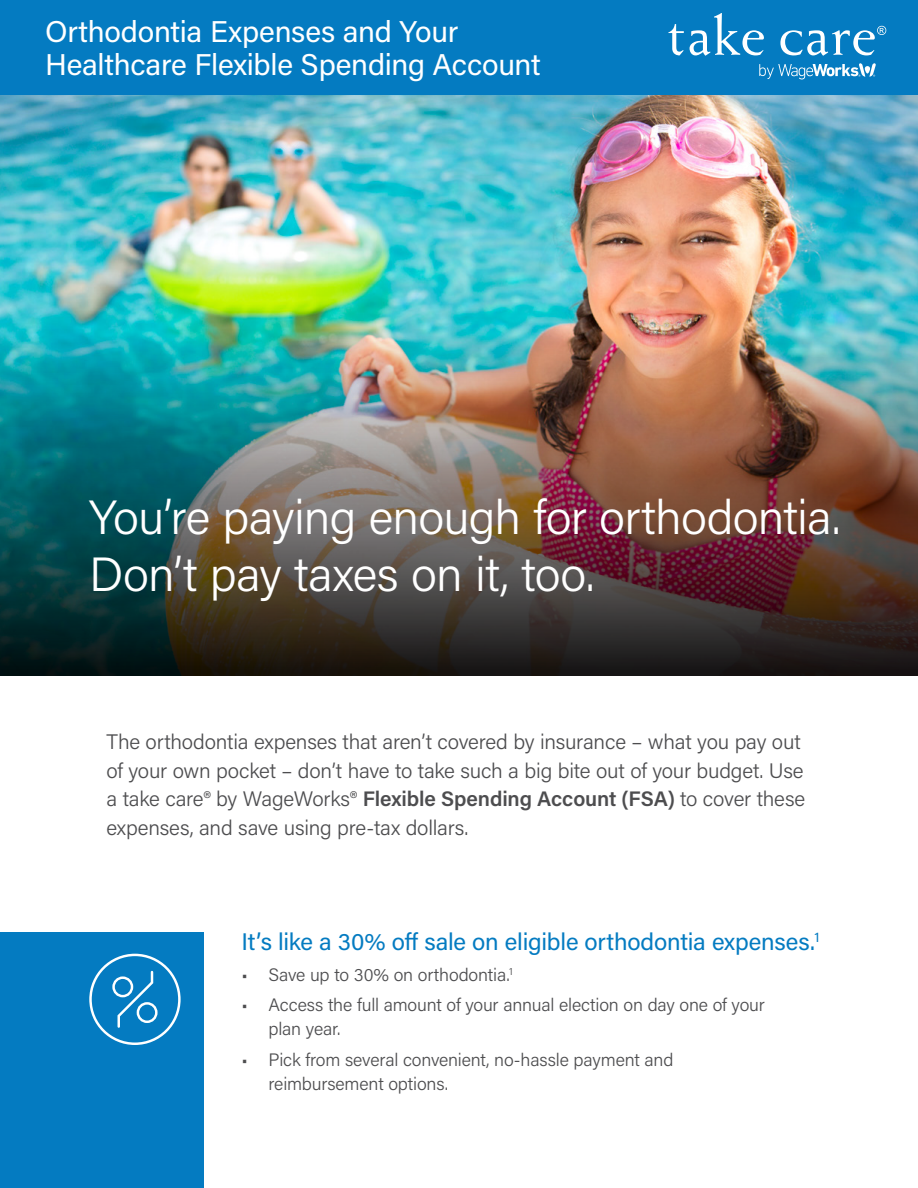
<style>
.page{position:relative;width:918px;height:1188px;background:#fff}
.page>*{position:absolute;margin:0;border:0;box-sizing:border-box;transform-origin:0 0}
.t1{font:300 48px/57px "Acumin Pro";letter-spacing:-.015em;color:#fff}
.t2{font:30px/33px "Acumin Pro";letter-spacing:-.01em;color:#fff}
.t3{font:24px "Acumin Pro";letter-spacing:-.005em;color:#047bc1}
.t4{font:300 21px/28.5px "Acumin Pro";letter-spacing:-.01em;color:#4d4d4f}
.t5{font:300 18px/24px "Acumin Pro";letter-spacing:-.01em;color:#4d4d4f}
.s1{font-weight:600}
</style>
<div class="page">
<img style="left:0;top:94px;width:918px;height:235px">
<div style="left:0;top:932px;width:204px;height:256px;background:#047bc1"></div>
<img style="left:0;top:329px;width:918px;height:347px">
<div style="left:89px;top:954px;width:92px;height:91px;border:2px solid #fff;border-radius:50%"></div>
<svg style="left:112px;top:970px;width:46px;height:58px"></svg>
<div style="left:0;top:0;width:918px;height:94px;background:#047bc1"></div>
<svg style="left:668px;top:24px;width:16px;height:31px"></svg>
<svg style="left:690px;top:13px;width:74px;height:43px"></svg>
<svg style="left:780px;top:26px;width:106px;height:30px"></svg>
<svg style="left:759px;top:63px;width:117px;height:16px"></svg>
<h2 class="t2" style="left:45px;top:14px;width:497px">Orthodontia Expenses and Your<br>Healthcare Flexible Spending Account</h2>
<h1 class="t1" style="left:89px;top:487px;width:753px">You’re paying enough for orthodontia.<br>Don’t pay taxes on it, too.</h1>
<p class="t4" style="left:106px;top:727px;width:700px">The orthodontia expenses that aren’t covered by insurance – what you pay out of your own pocket – don’t have to take such a big bite out of your budget. Use a take care® by WageWorks® <span class="s1">Flexible Spending Account (FSA)</span> to cover these expenses, and save using pre-tax dollars.</p>
<p class="t3" style="left:241px;top:925px;width:579px">It’s like a 30% off sale on eligible orthodontia expenses.<sup>1</sup></p>
<p class="t5" style="left:241px;top:962px;width:273px">• Save up to 30% on orthodontia.<sup>1</sup></p>
<p class="t5" style="left:268px;top:992px;width:498px;text-indent:-27px">• Access the full amount of your annual election on day one of your plan year.</p>
<p class="t5" style="left:268px;top:1047px;width:407px;text-indent:-27px">• Pick from several convenient, no-hassle payment and reimbursement options.</p>
</div>
